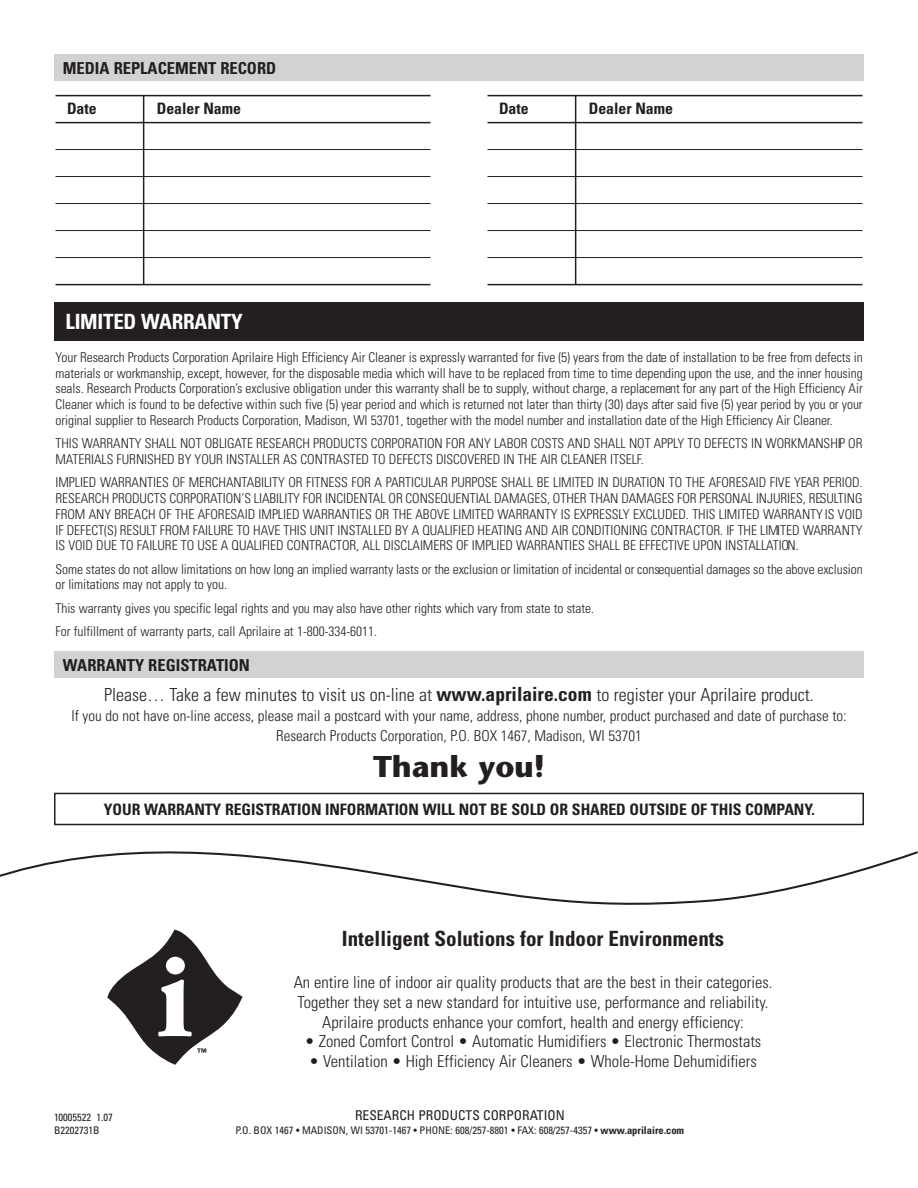
<style>
.page{position:relative;width:918px;height:1188px;background:#fff}
.page>*{position:absolute;margin:0;border:0;box-sizing:border-box;transform-origin:0 0}
.t1{font:700 30px "Stone Sans";color:#231f20}
.t2{font:700 condensed 21px "Univers";color:#231f20}
.t3{font:700 condensed 21px "Univers";letter-spacing:-.01em;color:#fff}
.t4{font:300 condensed 18px "Univers";color:#231f20}
.t5{font:300 condensed 16.5px/19.8px "Univers";color:#231f20;text-align:center}
.t6{font:700 condensed 16.5px "Univers";color:#231f20}
.t7{font:700 condensed 15.75px "Univers";letter-spacing:-.005em;color:#231f20}
.t8{font:300 condensed 15px/20.2px "Univers";color:#231f20;text-align:center}
.t9{font:300 condensed 13.5px/15.8px "Univers";letter-spacing:-.005em;color:#231f20}
.t10{font:condensed 13.5px "Univers";color:#231f20}
.t11{font:condensed 10.5px/12.6px "Univers";color:#231f20}
.s1{font-weight:700;font-size:19.5px}
.s2{font-weight:700}
</style>
<div class="page">
<div style="left:54px;top:302px;width:810px;height:39px;background:#231f20"></div>
<div style="left:54px;top:651px;width:810px;height:27px;background:#d1d2d4"></div>
<div style="left:54px;top:54px;width:810px;height:27px;background:#d1d2d4"></div>
<div style="left:54px;top:793px;width:810px;height:32px;border:2px solid #231f20"></div>
<svg style="left:0;top:851px;width:918px;height:54px"></svg>
<svg style="left:107px;top:930px;width:136px;height:135px"></svg>
<hr style="left:56px;top:95px;width:374px;height:1px;background:#231f20">
<hr style="left:56px;top:122px;width:374px;height:1px;background:#231f20">
<hr style="left:56px;top:149px;width:374px;height:1px;background:#231f20">
<hr style="left:56px;top:176px;width:374px;height:1px;background:#231f20">
<hr style="left:56px;top:203px;width:374px;height:1px;background:#231f20">
<hr style="left:56px;top:230px;width:374px;height:1px;background:#231f20">
<hr style="left:56px;top:257px;width:374px;height:1px;background:#231f20">
<hr style="left:56px;top:284px;width:374px;height:1px;background:#231f20">
<hr style="left:143px;top:96px;width:1px;height:189px;background:#231f20">
<hr style="left:488px;top:95px;width:374px;height:1px;background:#231f20">
<hr style="left:488px;top:122px;width:374px;height:1px;background:#231f20">
<hr style="left:488px;top:149px;width:374px;height:1px;background:#231f20">
<hr style="left:488px;top:176px;width:374px;height:1px;background:#231f20">
<hr style="left:488px;top:203px;width:374px;height:1px;background:#231f20">
<hr style="left:488px;top:230px;width:374px;height:1px;background:#231f20">
<hr style="left:488px;top:257px;width:374px;height:1px;background:#231f20">
<hr style="left:488px;top:284px;width:374px;height:1px;background:#231f20">
<hr style="left:575px;top:96px;width:1px;height:189px;background:#231f20">
<p class="t6" style="left:63px;top:58px;width:215px">MEDIA REPLACEMENT RECORD</p>
<p class="t7" style="left:67px;top:99px;width:31px">Date</p>
<p class="t7" style="left:157px;top:99px;width:86px">Dealer Name</p>
<p class="t7" style="left:499px;top:99px;width:31px">Date</p>
<p class="t7" style="left:589px;top:99px;width:86px">Dealer Name</p>
<h2 class="t3" style="left:66px;top:309px;width:179px">LIMITED WARRANTY</h2>
<p class="t9" style="left:56px;top:349px;width:809px;text-align:justify">Your Research Products Corporation Aprilaire High Efficiency Air Cleaner is expressly warranted for five (5) years from the date of installation to be free from defects in materials or workmanship, except, however, for the disposable media which will have to be replaced from time to time depending upon the use, and the inner housing seals. Research Products Corporation’s exclusive obligation under this warranty shall be to supply, without charge, a replacement for any part of the High Efficiency Air Cleaner which is found to be defective within such five (5) year period and which is returned not later than thirty (30) days after said five (5) year period by you or your original supplier to Research Products Corporation, Madison, WI 53701, together with the model number and installation date of the High Efficiency Air Cleaner.</p>
<p class="t9" style="left:56px;top:435px;width:809px">THIS WARRANTY SHALL NOT OBLIGATE RESEARCH PRODUCTS CORPORATION FOR ANY LABOR COSTS AND SHALL NOT APPLY TO DEFECTS IN WORKMANSHIP OR<br>MATERIALS FURNISHED BY YOUR INSTALLER AS CONTRASTED TO DEFECTS DISCOVERED IN THE AIR CLEANER ITSELF.</p>
<p class="t9" style="left:56px;top:474px;width:809px;text-align:justify">IMPLIED WARRANTIES OF MERCHANTABILITY OR FITNESS FOR A PARTICULAR PURPOSE SHALL BE LIMITED IN DURATION TO THE AFORESAID FIVE YEAR PERIOD.<br>RESEARCH PRODUCTS CORPORATION’S LIABILITY FOR INCIDENTAL OR CONSEQUENTIAL DAMAGES, OTHER THAN DAMAGES FOR PERSONAL INJURIES, RESULTING FROM ANY BREACH OF THE AFORESAID IMPLIED WARRANTIES OR THE ABOVE LIMITED WARRANTY IS EXPRESSLY EXCLUDED. THIS LIMITED WARRANTY IS VOID IF DEFECT(S) RESULT FROM FAILURE TO HAVE THIS UNIT INSTALLED BY A QUALIFIED HEATING AND AIR CONDITIONING CONTRACTOR. IF THE LIMITED WARRANTY IS VOID DUE TO FAILURE TO USE A QUALIFIED CONTRACTOR, ALL DISCLAIMERS OF IMPLIED WARRANTIES SHALL BE EFFECTIVE UPON INSTALLATION.</p>
<p class="t9" style="left:56px;top:561px;width:809px">Some states do not allow limitations on how long an implied warranty lasts or the exclusion or limitation of incidental or consequential damages so the above exclusion or limitations may not apply to you.</p>
<p class="t9" style="left:56px;top:596px;width:540px;line-height:23.2px">This warranty gives you specific legal rights and you may also have other rights which vary from state to state.<br>For fulfillment of warranty parts, call Aprilaire at 1-800-334-6011.</p>
<p class="t6" style="left:63px;top:655px;width:189px">WARRANTY REGISTRATION</p>
<h3 class="t4" style="left:104px;top:684px;width:711px">Please… Take a few minutes to visit us on-line at <span class="s1">www.aprilaire.com</span> to register your Aprilaire product.</h3>
<p class="t8" style="left:71px;top:706px;width:777px">If you do not have on-line access, please mail a postcard with your name, address, phone number, product purchased and date of purchase to:<br>Research Products Corporation, P.O. BOX 1467, Madison, WI 53701</p>
<h1 class="t1" style="left:373px;top:747px;width:173px">Thank you!</h1>
<p class="t7" style="left:104px;top:799px;width:712px">YOUR WARRANTY REGISTRATION INFORMATION WILL NOT BE SOLD OR SHARED OUTSIDE OF THIS COMPANY.</p>
<p class="t11" style="left:54px;top:1111px;width:60px">10005522 1.07<br>B2202731B</p>
<h2 class="t2" style="left:342px;top:926px;width:384px">Intelligent Solutions for Indoor Environments</h2>
<p class="t5" style="left:294px;top:972px;width:480px">An entire line of indoor air quality products that are the best in their categories.<br>Together they set a new standard for intuitive use, performance and reliability.<br>Aprilaire products enhance your comfort, health and energy efficiency:</p>
<p class="t5" style="left:305px;top:1031px;width:458px">• Zoned Comfort Control • Automatic Humidifiers • Electronic Thermostats</p>
<p class="t5" style="left:309px;top:1051px;width:449px">• Ventilation • High Efficiency Air Cleaners • Whole-Home Dehumidifiers</p>
<p class="t10" style="left:355px;top:1106px;width:211px">RESEARCH PRODUCTS CORPORATION</p>
<p class="t11" style="left:236px;top:1124px;width:450px">P.O. BOX 1467 • MADISON, WI 53701-1467 • PHONE: 608/257-8801 • FAX: 608/257-4357 • <span class="s2">www.aprilaire.com</span></p>
</div>
